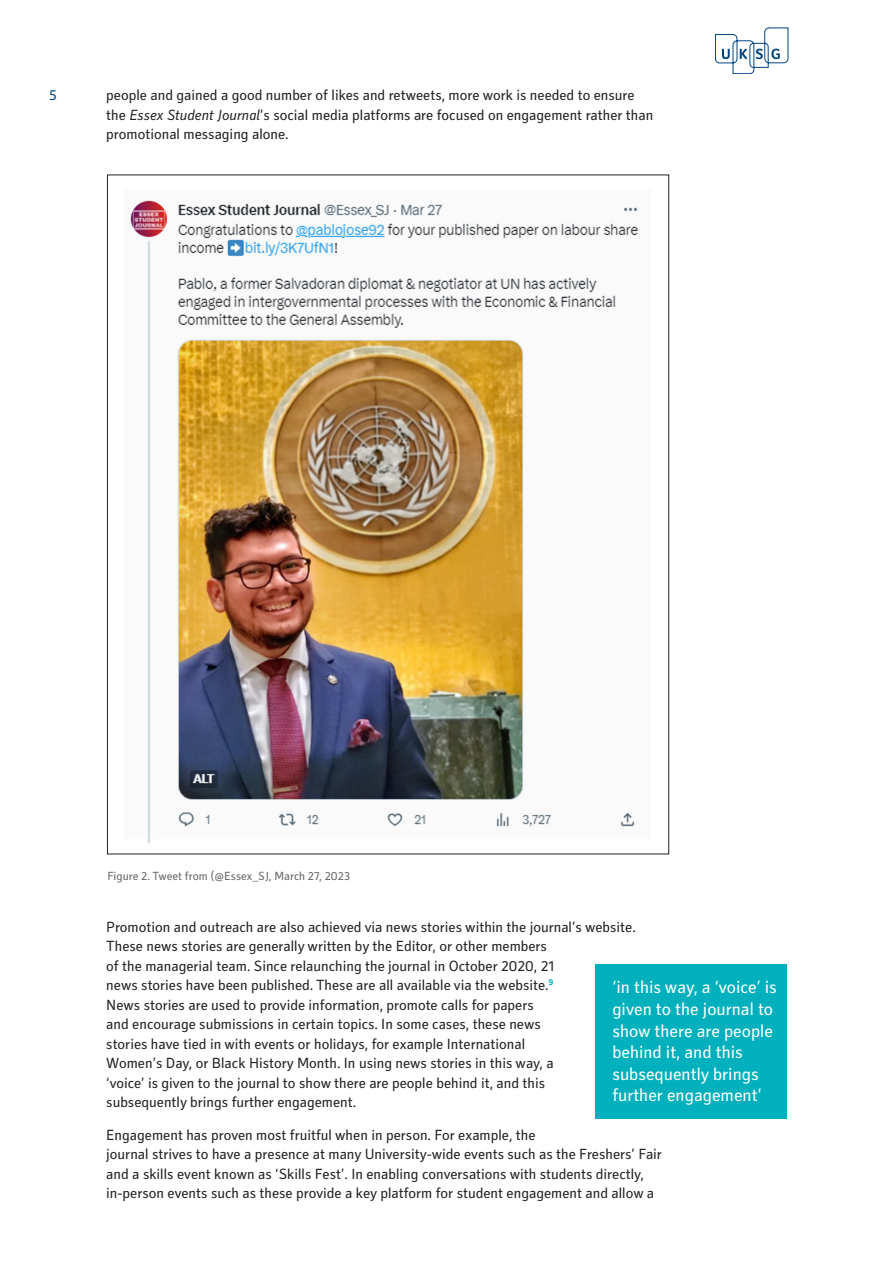
<style>
.page{position:relative;width:893px;height:1263px;background:#fff}
.page>*{position:absolute;margin:0;border:0;box-sizing:border-box;transform-origin:0 0}
.Stand_out_quote{font:18px/21.6px "Secca Std";color:#fff}
.Body{font:15px/19.5px "Secca Std";color:#231f20}
.t1{font:15px "Secca Std";color:#014081}
.t2{font:12px "Secca Std";color:#636366}
.s1{font-style:italic}
</style>
<div class="page">
<svg style="left:715px;top:28px;width:73px;height:46px"></svg>
<img style="left:130px;top:200px;width:509px;height:643px">
<div style="left:595px;top:964px;width:192px;height:154px;background:#00b0bc"></div>
<p class="t1" style="left:49px;top:87px;width:9px">5</p>
<p class="Body" style="left:106px;top:86px;width:549px">people and gained a good number of likes and retweets, more work is needed to ensure the <span class="s1">Essex Student Journal</span>’s social media platforms are focused on engagement rather than promotional messaging alone.</p>
<p class="t2" style="left:107px;top:869px;width:244px">Figure 2. Tweet from (@Essex_SJ, March 27, 2023</p>
<p class="Body" style="left:106px;top:918px;width:531px">Promotion and outreach are also achieved via news stories within the journal’s website.<br>These news stories are generally written by the Editor, or other members<br>of the managerial team. Since relaunching the journal in October 2020, 21<br>news stories have been published. These are all available via the website.<sup>9<br></sup>News stories are used to provide information, promote calls for papers<br>and encourage submissions in certain topics. In some cases, these news<br>stories have tied in with events or holidays, for example International<br>Women’s Day, or Black History Month. In using news stories in this way, a<br>‘voice’ is given to the journal to show there are people behind it, and this<br>subsequently brings further engagement.</p>
<p class="Body" style="left:106px;top:1125px;width:557px">Engagement has proven most fruitful when in person. For example, the<br>journal strives to have a presence at many University-wide events such as the Freshers’ Fair and a skills event known as ‘Skills Fest’. In enabling conversations with students directly, in-person events such as these provide a key platform for student engagement and allow a</p>
<p class="Stand_out_quote" style="left:612px;top:977px;width:166px">‘in this way, a ‘voice’ is given to the journal to show there are people behind it, and this subsequently brings further engagement’</p>
</div>
